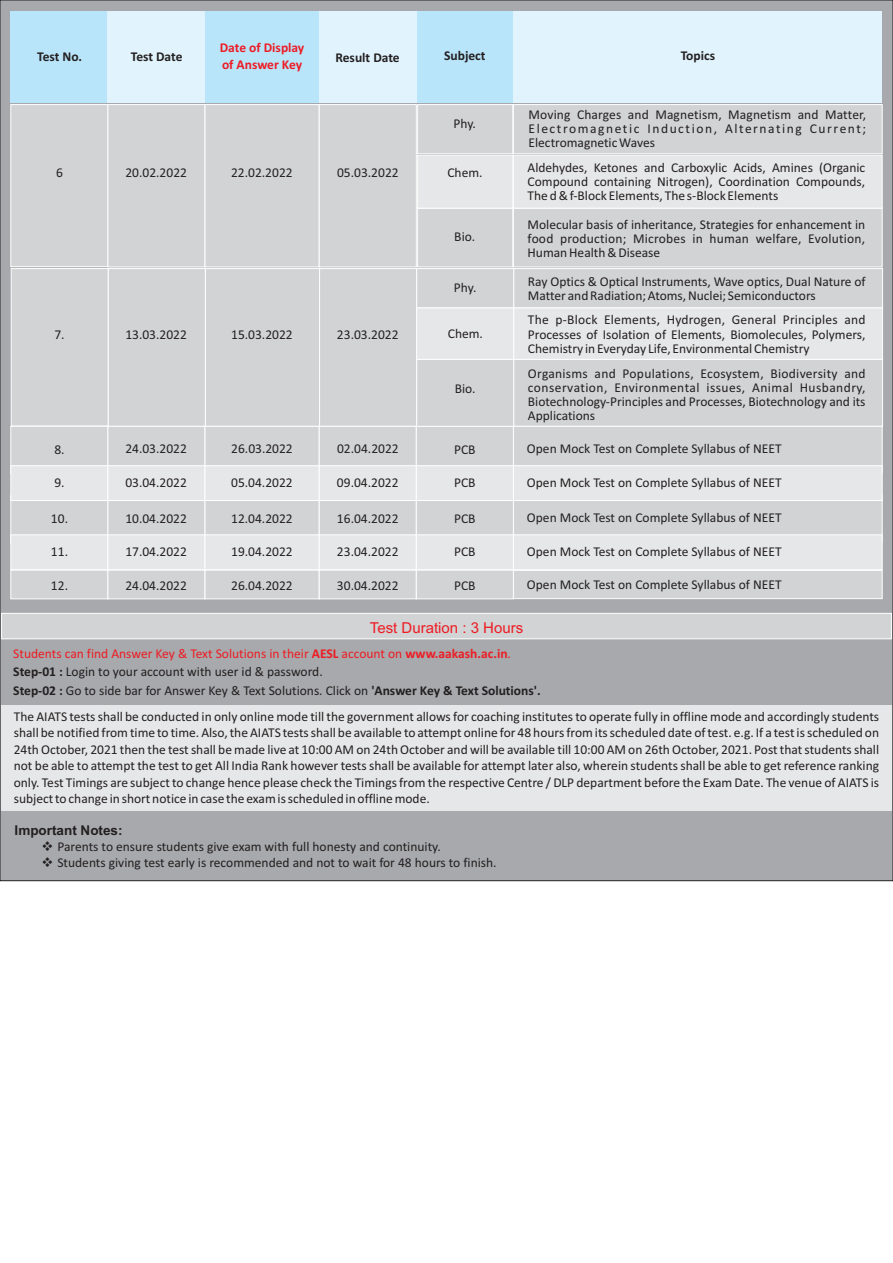
<style>
.page{position:relative;width:893px;height:1263px;background:#fff}
.page>*{position:absolute;margin:0;border:0;box-sizing:border-box;transform-origin:0 0}
.t1{font:15px "Arial";color:#ed1c24}
.t2{font:13.5px/14px "Calibri";color:#231f20;text-align:justify}
.t3{font:700 13.5px "Calibri";color:#231f20}
.t4{font:700 13.5px/16.5px "Calibri";color:#ed1c24}
.t5{font:700 13.5px "Arial";color:#231f20}
.s1{color:#ed1c24}
.s2{font-weight:700;color:#ed1c24}
.s3{font-weight:700}
</style>
<div class="page">
<div style="left:0;top:0;width:893px;height:881px;background:#a7a9ac"></div>
<div style="left:11px;top:11px;width:97px;height:92px;background:#b9e5fb"></div>
<div style="left:108px;top:11px;width:97px;height:92px;background:#e1f4fd"></div>
<div style="left:205px;top:11px;width:114px;height:92px;background:#b9e5fb"></div>
<div style="left:416px;top:11px;width:97px;height:92px;background:#b9e5fb"></div>
<div style="left:319px;top:11px;width:97px;height:92px;background:#e1f4fd"></div>
<div style="left:513px;top:11px;width:369px;height:92px;background:#e1f4fd"></div>
<svg style="left:1px;top:613px;width:891px;height:26px;background:#d3d5d6"></svg>
<div style="left:1px;top:705px;width:891px;height:106px;background:#e6e7e8"></div>
<svg style="left:10px;top:104px;width:873px;height:495px;background:#d7d9da"></svg>
<p class="t4" style="left:220px;top:41px;width:86px">Date of Display of Answer Key</p>
<p class="t3" style="left:37px;top:51px;width:47px">Test No.</p>
<p class="t3" style="left:131px;top:51px;width:53px">Test Date</p>
<p class="t3" style="left:335px;top:51px;width:66px">Result Date</p>
<p class="t3" style="left:444px;top:50px;width:43px">Subject</p>
<p class="t3" style="left:681px;top:50px;width:36px">Topics</p>
<p class="t2" style="left:454px;top:117px;width:24px">Phy.</p>
<p class="t2" style="left:528px;top:108px;width:339px">Moving Charges and Magnetism, Magnetism and Matter, Electromagnetic Induction, Alternating Current; Electromagnetic Waves</p>
<p class="t2" style="left:56px;top:166px;width:8px">6</p>
<p class="t2" style="left:125px;top:166px;width:63px">20.02.2022</p>
<p class="t2" style="left:231px;top:166px;width:63px">22.02.2022</p>
<p class="t2" style="left:337px;top:166px;width:63px">05.03.2022</p>
<p class="t2" style="left:447px;top:167px;width:37px">Chem.</p>
<p class="t2" style="left:528px;top:162px;width:339px">Aldehydes, Ketones and Carboxylic Acids, Amines (Organic Compound containing Nitrogen), Coordination Compounds, The d &amp; f-Block Elements, The s-Block Elements</p>
<p class="t2" style="left:454px;top:230px;width:22px">Bio.</p>
<p class="t2" style="left:528px;top:218px;width:339px">Molecular basis of inheritance, Strategies for enhancement in food production; Microbes in human welfare, Evolution, Human Health &amp; Disease</p>
<p class="t2" style="left:454px;top:281px;width:24px">Phy.</p>
<p class="t2" style="left:528px;top:275px;width:339px">Ray Optics &amp; Optical Instruments, Wave optics, Dual Nature of<br>Matter and Radiation; Atoms, Nuclei; Semiconductors</p>
<p class="t2" style="left:54px;top:329px;width:12px">7.</p>
<p class="t2" style="left:125px;top:329px;width:63px">13.03.2022</p>
<p class="t2" style="left:231px;top:329px;width:63px">15.03.2022</p>
<p class="t2" style="left:337px;top:329px;width:63px">23.03.2022</p>
<p class="t2" style="left:448px;top:327px;width:37px">Chem.</p>
<p class="t2" style="left:528px;top:314px;width:339px">The p-Block Elements, Hydrogen, General Principles and Processes of Isolation of Elements, Biomolecules, Polymers, Chemistry in Everyday Life, Environmental Chemistry</p>
<p class="t2" style="left:455px;top:382px;width:22px">Bio.</p>
<p class="t2" style="left:528px;top:368px;width:339px">Organisms and Populations, Ecosystem, Biodiversity and conservation, Environmental issues, Animal Husbandry, Biotechnology-Principles and Processes, Biotechnology and its Applications</p>
<p class="t2" style="left:54px;top:443px;width:12px">8.</p>
<p class="t2" style="left:125px;top:443px;width:63px">24.03.2022</p>
<p class="t2" style="left:231px;top:443px;width:63px">26.03.2022</p>
<p class="t2" style="left:337px;top:443px;width:63px">02.04.2022</p>
<p class="t2" style="left:454px;top:443px;width:23px">PCB</p>
<p class="t2" style="left:527px;top:443px;width:256px">Open Mock Test on Complete Syllabus of NEET</p>
<p class="t2" style="left:54px;top:477px;width:12px">9.</p>
<p class="t2" style="left:125px;top:477px;width:63px">03.04.2022</p>
<p class="t2" style="left:231px;top:477px;width:63px">05.04.2022</p>
<p class="t2" style="left:337px;top:477px;width:63px">09.04.2022</p>
<p class="t2" style="left:454px;top:477px;width:23px">PCB</p>
<p class="t2" style="left:527px;top:476px;width:256px">Open Mock Test on Complete Syllabus of NEET</p>
<p class="t2" style="left:51px;top:513px;width:19px">10.</p>
<p class="t2" style="left:125px;top:513px;width:63px">10.04.2022</p>
<p class="t2" style="left:231px;top:513px;width:63px">12.04.2022</p>
<p class="t2" style="left:337px;top:513px;width:63px">16.04.2022</p>
<p class="t2" style="left:454px;top:513px;width:23px">PCB</p>
<p class="t2" style="left:527px;top:512px;width:256px">Open Mock Test on Complete Syllabus of NEET</p>
<p class="t2" style="left:51px;top:546px;width:19px">11.</p>
<p class="t2" style="left:125px;top:546px;width:63px">17.04.2022</p>
<p class="t2" style="left:231px;top:546px;width:63px">19.04.2022</p>
<p class="t2" style="left:337px;top:546px;width:63px">23.04.2022</p>
<p class="t2" style="left:454px;top:546px;width:23px">PCB</p>
<p class="t2" style="left:527px;top:545px;width:256px">Open Mock Test on Complete Syllabus of NEET</p>
<p class="t2" style="left:51px;top:580px;width:19px">12.</p>
<p class="t2" style="left:125px;top:580px;width:63px">24.04.2022</p>
<p class="t2" style="left:231px;top:580px;width:63px">26.04.2022</p>
<p class="t2" style="left:337px;top:580px;width:63px">30.04.2022</p>
<p class="t2" style="left:454px;top:580px;width:23px">PCB</p>
<p class="t2" style="left:527px;top:579px;width:256px">Open Mock Test on Complete Syllabus of NEET</p>
<p class="t1" style="left:370px;top:622px;width:155px">Test Duration : 3 Hours</p>
<p class="t2" style="left:13px;top:645px;width:529px;line-height:18.5px;text-align:left"><span class="s1">Students can find Answer Key &amp; Text Solutions in their</span> <span class="s2">AESL</span> <span class="s1">account on</span> <span class="s2">www.aakash.ac.in</span><span class="s1">.<br></span><span class="s3">Step-01 :</span> Login to your account with user id &amp; password.<br><span class="s3">Step-02 :</span> Go to side bar for Answer Key &amp; Text Solutions. Click on <span class="s3">'Answer Key &amp; Text Solutions'.</span></p>
<p class="t2" style="left:14px;top:709px;width:867px;line-height:16.5px">The AIATS tests shall be conducted in only online mode till the government allows for coaching institutes to operate fully in offline mode and accordingly students shall be notified from time to time. Also, the AIATS tests shall be available to attempt online for 48 hours from its scheduled date of test. e.g. If a test is scheduled on 24th October, 2021 then the test shall be made live at 10:00 AM on 24th October and will be available till 10:00 AM on 26th October, 2021. Post that students shall not be able to attempt the test to get All India Rank however tests shall be available for attempt later also, wherein students shall be able to get reference ranking only. Test Timings are subject to change hence please check the Timings from the respective Centre / DLP department before the Exam Date. The venue of AIATS is subject to change in short notice in case the exam is scheduled in offline mode.</p>
<p class="t5" style="left:15px;top:825px;width:110px">Important Notes:</p>
<p class="t2" style="left:42px;top:840px;width:401px">❖ Parents to ensure students give exam with full honesty and continuity.</p>
<p class="t2" style="left:42px;top:857px;width:457px">❖ Students giving test early is recommended and not to wait for 48 hours to finish.</p>
</div>
